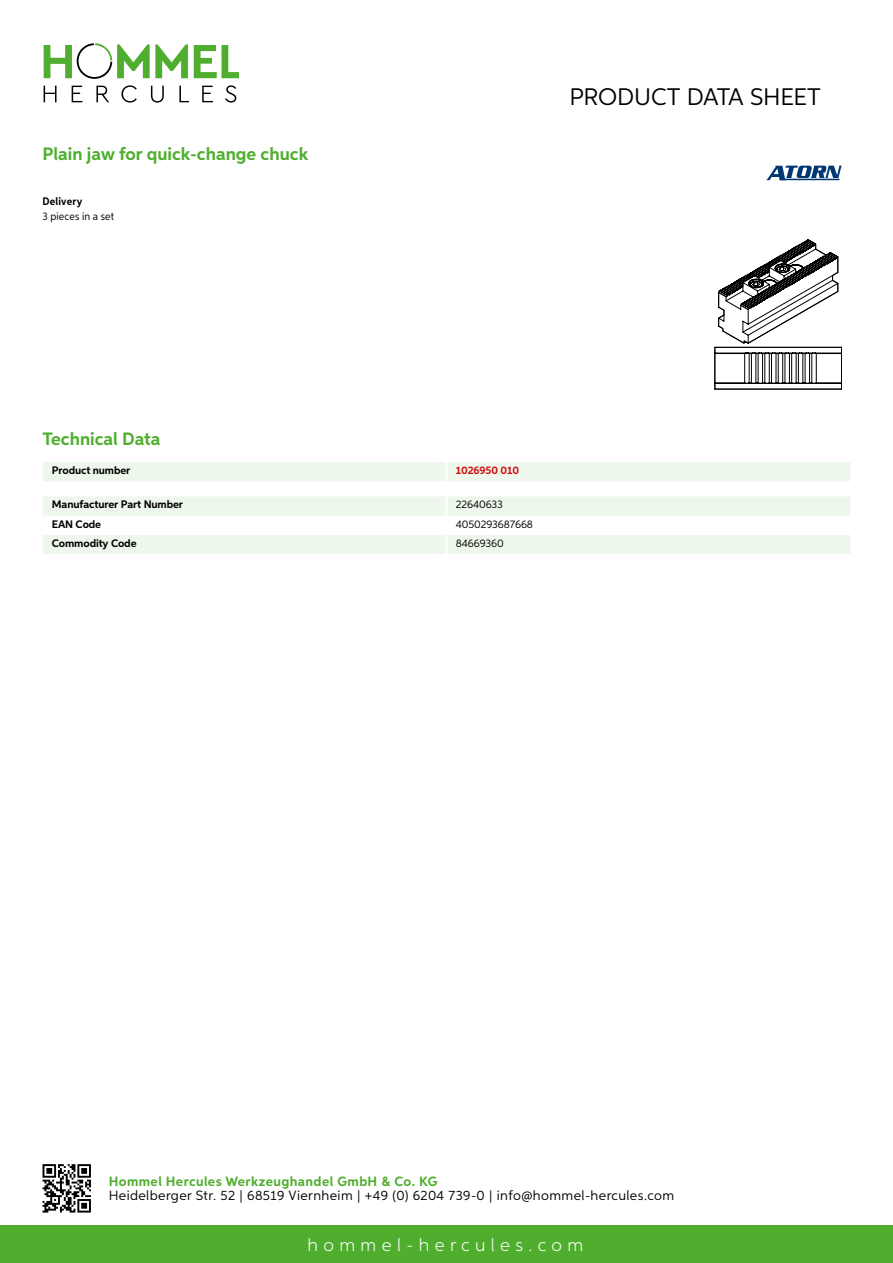
<style>
.page{position:relative;width:893px;height:1263px;background:#fff}
.page>*{position:absolute;margin:0;border:0;box-sizing:border-box;transform-origin:0 0}
.t1{font:24px "Aspira";letter-spacing:-.01em;color:#000}
.t2{font:700 18px "Aspira";color:#50ae2f}
.t3{font:300 18px "Aspira";letter-spacing:.3em;color:#fff}
.t4{font:13.5px "Aspira";letter-spacing:.03em;color:#000}
.t5{font:700 13.5px "Aspira";letter-spacing:.03em;color:#50ae2f}
.t6{font:700 10.95px "Aspira";letter-spacing:-.01em;color:#000}
.t7{font:10.95px "Aspira";letter-spacing:-.01em;color:#000}
.t8{font:10.95px "Aspira Nar";letter-spacing:.015em;color:#000}
.t9{font:700 10.95px "Aspira";letter-spacing:-.01em;color:#cd1013}
.t10{font:700 10.95px "Aspira Nar";letter-spacing:.02em;color:#000}
</style>
<div class="page">
<div style="left:0;top:1226px;width:893px;height:37px;background:#50ae2f"></div>
<svg style="left:43px;top:1164px;width:48px;height:48px"></svg>
<svg style="left:194px;top:45px;width:45px;height:33px"></svg>
<svg style="left:44px;top:43px;width:144px;height:36px"></svg>
<svg style="left:44px;top:86px;width:13px;height:16px"></svg>
<svg style="left:72px;top:86px;width:10px;height:16px"></svg>
<svg style="left:96px;top:86px;width:13px;height:16px"></svg>
<svg style="left:121px;top:85px;width:16px;height:18px"></svg>
<svg style="left:151px;top:86px;width:13px;height:17px"></svg>
<svg style="left:179px;top:86px;width:10px;height:16px"></svg>
<svg style="left:202px;top:86px;width:11px;height:16px"></svg>
<svg style="left:225px;top:85px;width:11px;height:18px"></svg>
<div style="left:43px;top:462px;width:807px;height:19px;background:#eef7eb"></div>
<hr style="left:445px;top:462px;width:3px;height:19px;background:#fff">
<svg style="left:43px;top:497px;width:807px;height:57px"></svg>
<hr style="left:445px;top:535px;width:3px;height:19px;background:#fff">
<hr style="left:715px;top:389px;width:127px;height:1px;background:#000">
<svg style="left:715px;top:239px;width:127px;height:150px"></svg>
<svg style="left:766px;top:166px;width:76px;height:14px"></svg>
<h2 class="t2" style="left:43px;top:142px;width:267px">Plain jaw for quick-change chuck</h2>
<p class="t10" style="left:43px;top:195px;width:41px">Delivery</p>
<p class="t8" style="left:43px;top:210px;width:73px">3 pieces in a set</p>
<h1 class="t1" style="left:569px;top:82px;width:253px">Product data sh eet</h1>
<h2 class="t2" style="left:43px;top:428px;width:120px">Technical Data</h2>
<p class="t6" style="left:52px;top:463px;width:80px">Product number</p>
<p class="t9" style="left:456px;top:463px;width:65px">1026950 010</p>
<p class="t6" style="left:52px;top:498px;width:133px">Manufacturer Part Number</p>
<p class="t7" style="left:456px;top:498px;width:49px">22640633</p>
<p class="t6" style="left:52px;top:517px;width:51px">EAN Code</p>
<p class="t7" style="left:456px;top:517px;width:79px">4050293687668</p>
<p class="t6" style="left:52px;top:536px;width:86px">Commodity Code</p>
<p class="t7" style="left:456px;top:536px;width:49px">84669360</p>
<p class="t5" style="left:109px;top:1172px;width:330px">Hommel Hercules Werkzeughandel GmbH &amp; Co. KG</p>
<p class="t4" style="left:109px;top:1187px;width:567px">Heidelberger Str. 52 | 68519 Viernheim | +49 (0) 6204 739-0 | info@hommel-hercules.com</p>
<h2 class="t3" style="left:307px;top:1234px;width:277px">hommel-hercules.com</h2>
</div>
